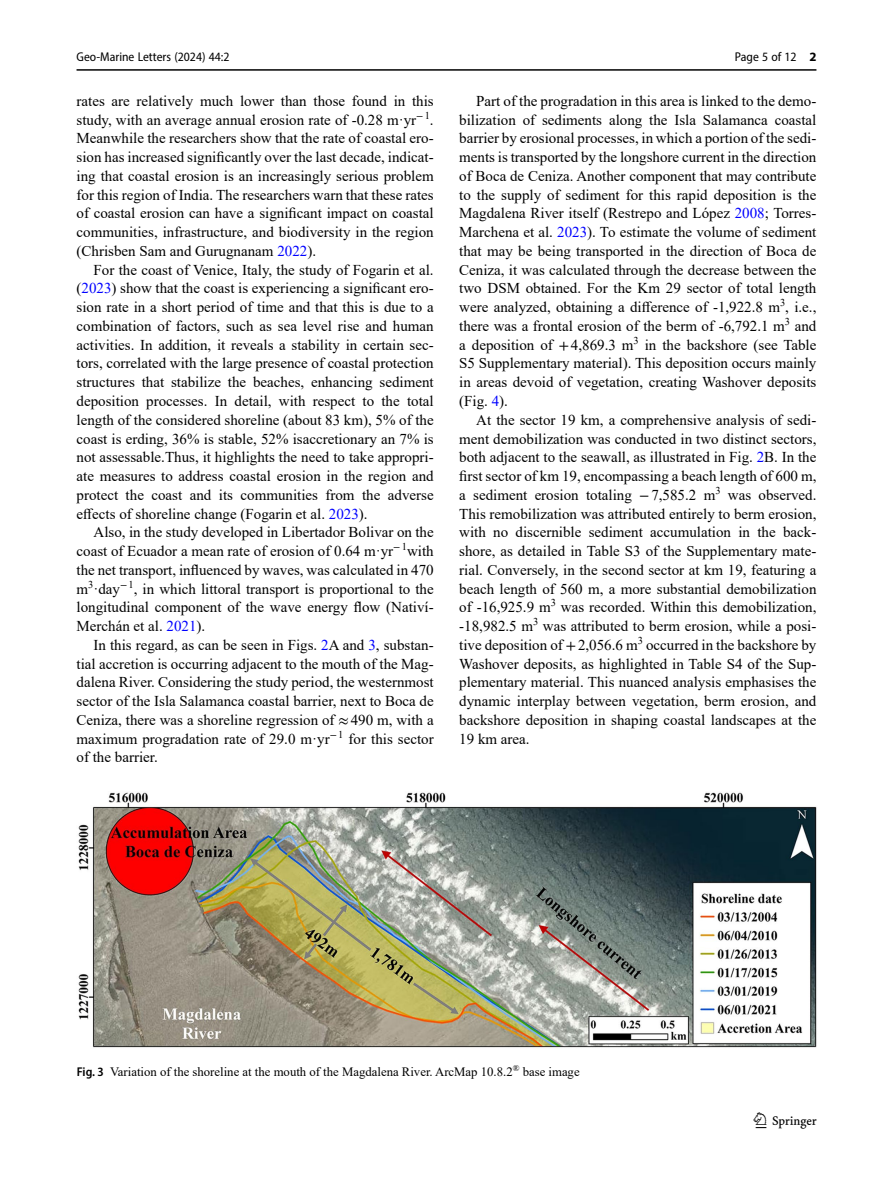
<style>
.page{position:relative;width:893px;height:1187px;background:#fff}
.page>*{position:absolute;margin:0;border:0;box-sizing:border-box;transform-origin:0 0}
.t1{font:22.5px "Springnew";color:#000}
.Body_Text_Indent{font:15px/18.8px "Times New Roman";color:#000;text-align:justify}
.Figure_Caption{font:12.75px "Times New Roman";color:#000}
.t2{font:semi-condensed 12.75px "Myriad Pro";color:#000}
.s1{color:#00f}
.s2{font-family:"STIX"}
.s3{font-weight:700;font-stretch:normal}
.s4{font-family:"Myriad Pro";font-weight:600;font-stretch:semi-condensed}
</style>
<div class="page">
<hr style="left:77px;top:69px;width:739px;height:2px;background:#000">
<img style="left:78px;top:792px;width:739px;height:256px">
<p class="t2" style="left:77px;top:49px;width:155px">Geo-Marine Letters (2024) 44:2</p>
<p class="Body_Text_Indent" style="left:77px;top:91px;width:359px">rates are relatively much lower than those found in this study, with an average annual erosion rate of -0.28 m·yr<sup>−</sup><sup>1</sup>.<br>Meanwhile the researchers show that the rate of coastal ero&shy;sion has increased significantly over the last decade, indicat&shy;ing that coastal erosion is an increasingly serious problem for this region of India. The researchers warn that these rates of coastal erosion can have a significant impact on coastal communities, infrastructure, and biodiversity in the region (Chrisben Sam and Gurugnanam <span class="s1">2022</span>).</p>
<p class="Body_Text_Indent" style="left:77px;top:260px;width:359px;text-indent:17px">For the coast of Venice, Italy, the study of Fogarin et al. (<span class="s1">2023</span>) show that the coast is experiencing a significant ero&shy;sion rate in a short period of time and that this is due to a combination of factors, such as sea level rise and human activities. In addition, it reveals a stability in certain sec&shy;tors, correlated with the large presence of coastal protection structures that stabilize the beaches, enhancing sediment deposition processes. In detail, with respect to the total length of the considered shoreline (about 83 km), 5% of the coast is erding, 36% is stable, 52% isaccretionary an 7% is not assessable.Thus, it highlights the need to take appropri&shy;ate measures to address coastal erosion in the region and protect the coast and its communities from the adverse effects of shoreline change (Fogarin et al. <span class="s1">2023</span>).</p>
<p class="Body_Text_Indent" style="left:77px;top:522px;width:359px;text-indent:17px">Also, in the study developed in Libertador Bolivar on the coast of Ecuador a mean rate of erosion of 0.64 m·yr<sup>−</sup><sup>1</sup>with the net transport, influenced by waves, was calculated in 470 m<sup>3</sup>·day<sup>−</sup><sup>1</sup>, in which littoral transport is proportional to the longitudinal component of the wave energy flow (Nativí-Merchán et al. <span class="s1">2021</span>).</p>
<p class="Body_Text_Indent" style="left:77px;top:635px;width:359px;text-indent:17px">In this regard, as can be seen in Figs. <span class="s1">2</span>A and <span class="s1">3</span>, substan&shy;tial accretion is occurring adjacent to the mouth of the Mag&shy;dalena River. Considering the study period, the westernmost sector of the Isla Salamanca coastal barrier, next to Boca de Ceniza, there was a shoreline regression of <span class="s2">≈</span>490 m, with a maximum progradation rate of 29.0 m·yr<sup>−</sup><sup>1</sup> for this sector of the barrier.</p>
<p class="t2" style="left:735px;top:49px;width:83px">Page 5 of 12 <span class="s3">2</span></p>
<p class="Body_Text_Indent" style="left:459px;top:91px;width:359px;text-indent:17px">Part of the progradation in this area is linked to the demo&shy;bilization of sediments along the Isla Salamanca coastal barrier by erosional processes, in which a portion of the sedi&shy;ments is transported by the longshore current in the direction of Boca de Ceniza. Another component that may contribute to the supply of sediment for this rapid deposition is the Magdalena River itself (Restrepo and López <span class="s1">2008</span>; Torres-Marchena et al. <span class="s1">2023</span>). To estimate the volume of sediment that may be being transported in the direction of Boca de Ceniza, it was calculated through the decrease between the two DSM obtained. For the Km 29 sector of total length were analyzed, obtaining a difference of -1,922.8 m<sup>3</sup>, i.e., there was a frontal erosion of the berm of -6,792.1 m<sup>3</sup> and a deposition of <span class="s2">+</span>4,869.3 m<sup>3</sup> in the backshore (see Table S5 Supplementary material). This deposition occurs mainly in areas devoid of vegetation, creating Washover deposits (Fig. <span class="s1">4</span>).</p>
<p class="Body_Text_Indent" style="left:459px;top:410px;width:359px;text-indent:17px">At the sector 19 km, a comprehensive analysis of sedi&shy;ment demobilization was conducted in two distinct sectors, both adjacent to the seawall, as illustrated in Fig. <span class="s1">2</span>B. In the first sector of km 19, encompassing a beach length of 600 m, a sediment erosion totaling <span class="s2">−</span>7,585.2 m<sup>3</sup> was observed.<br>This remobilization was attributed entirely to berm erosion, with no discernible sediment accumulation in the back&shy;shore, as detailed in Table S3 of the Supplementary mate&shy;rial. Conversely, in the second sector at km 19, featuring a beach length of 560 m, a more substantial demobilization of -16,925.9 m<sup>3</sup> was recorded. Within this demobilization, -18,982.5 m<sup>3</sup> was attributed to berm erosion, while a posi&shy;tive deposition of <span class="s2">+</span>2,056.6 m<sup>3</sup> occurred in the backshore by Washover deposits, as highlighted in Table S4 of the Sup&shy;plementary material. This nuanced analysis emphasises the dynamic interplay between vegetation, berm erosion, and backshore deposition in shaping coastal landscapes at the 19 km area.</p>
<p class="Figure_Caption" style="left:77px;top:1062px;width:504px"><span class="s4">Fig. 3</span> Variation of the shoreline at the mouth of the Magdalena River. ArcMap 10.8.2<sup>®</sup> base image</p>
<h1 class="t1" style="left:756px;top:1107px;width:63px">1 3</h1>
</div>
